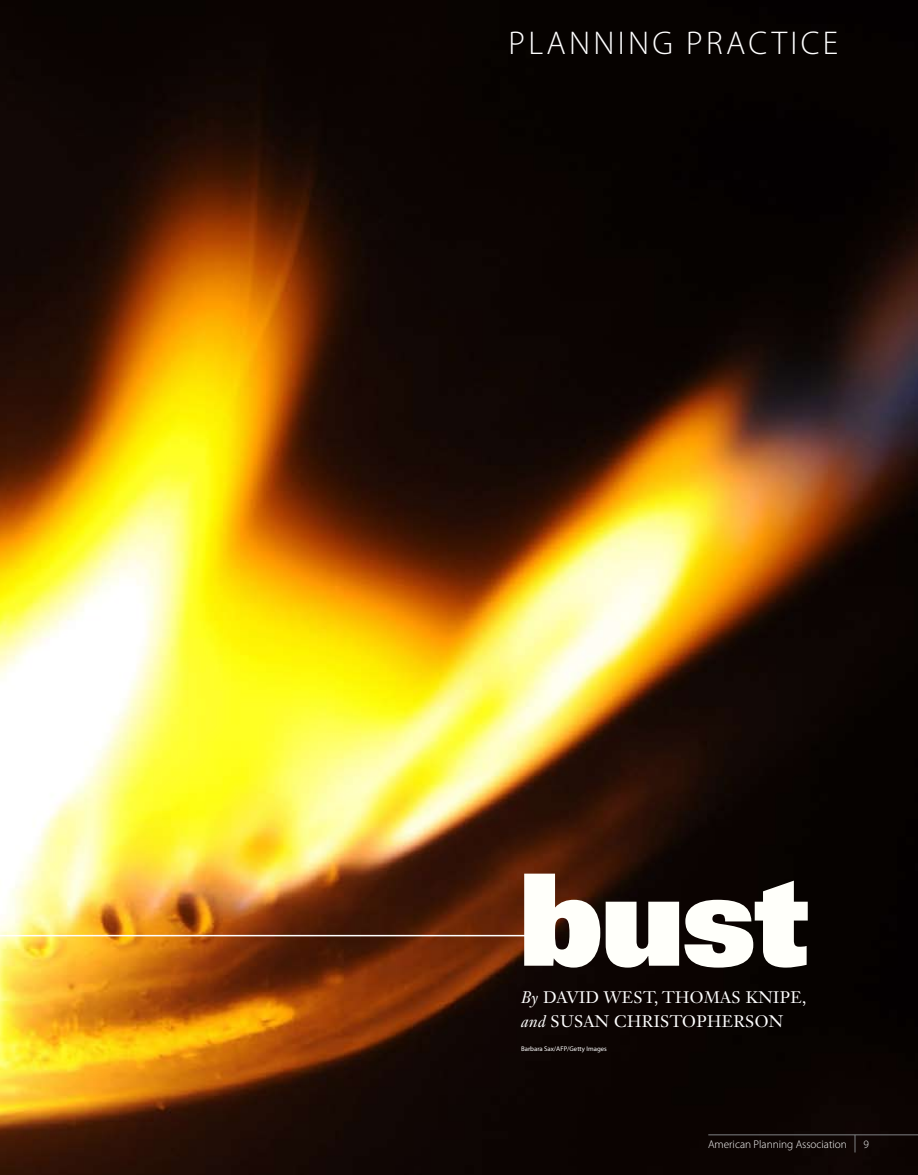
<style>
.page{position:relative;width:918px;height:1175px;background:#fff}
.page>*{position:absolute;margin:0;border:0;box-sizing:border-box;transform-origin:0 0}
.t1{font:127.5px "Univers LT Std X Black";color:#fffffa}
.t2{font:300 33px "Myriad Pro";letter-spacing:.1em;color:#fff}
.t3{font:16.5px/24px "Janson Text LT Std";letter-spacing:.02em;color:#fff}
.t4{font:300 11.25px "Myriad Pro";color:#fff}
.t5{font:6.75px "Myriad Pro";color:#fff}
.s1{font-style:italic}
</style>
<div class="page">
<img style="left:0;top:0;width:918px;height:1174px">
<svg style="left:0;top:316px;width:529px;height:621px;background:#bd9f3c"></svg>
<hr style="left:708px;top:1134px;width:210px;height:1px;background:#808285">
<svg style="left:855px;top:1134px;width:1px;height:18px"></svg>
<h2 class="t2" style="left:509px;top:25px;width:331px">PLANNING PRACTICE</h2>
<h1 class="t1" style="left:519px;top:836px;width:291px">bust</h1>
<p class="t3" style="left:521px;top:985px;width:287px"><span class="s1">By</span> DAVID WES T, THOMAS KNIPE, <span class="s1">and</span> SUSAN CHRISTOPHERS ON</p>
<p class="t5" style="left:521px;top:1045px;width:87px">Barbara Sax/AFP/Getty Images</p>
<p class="t4" style="left:708px;top:1138px;width:140px">American Planning Association</p>
<p class="t4" style="left:864px;top:1138px;width:7px">9</p>
</div>
